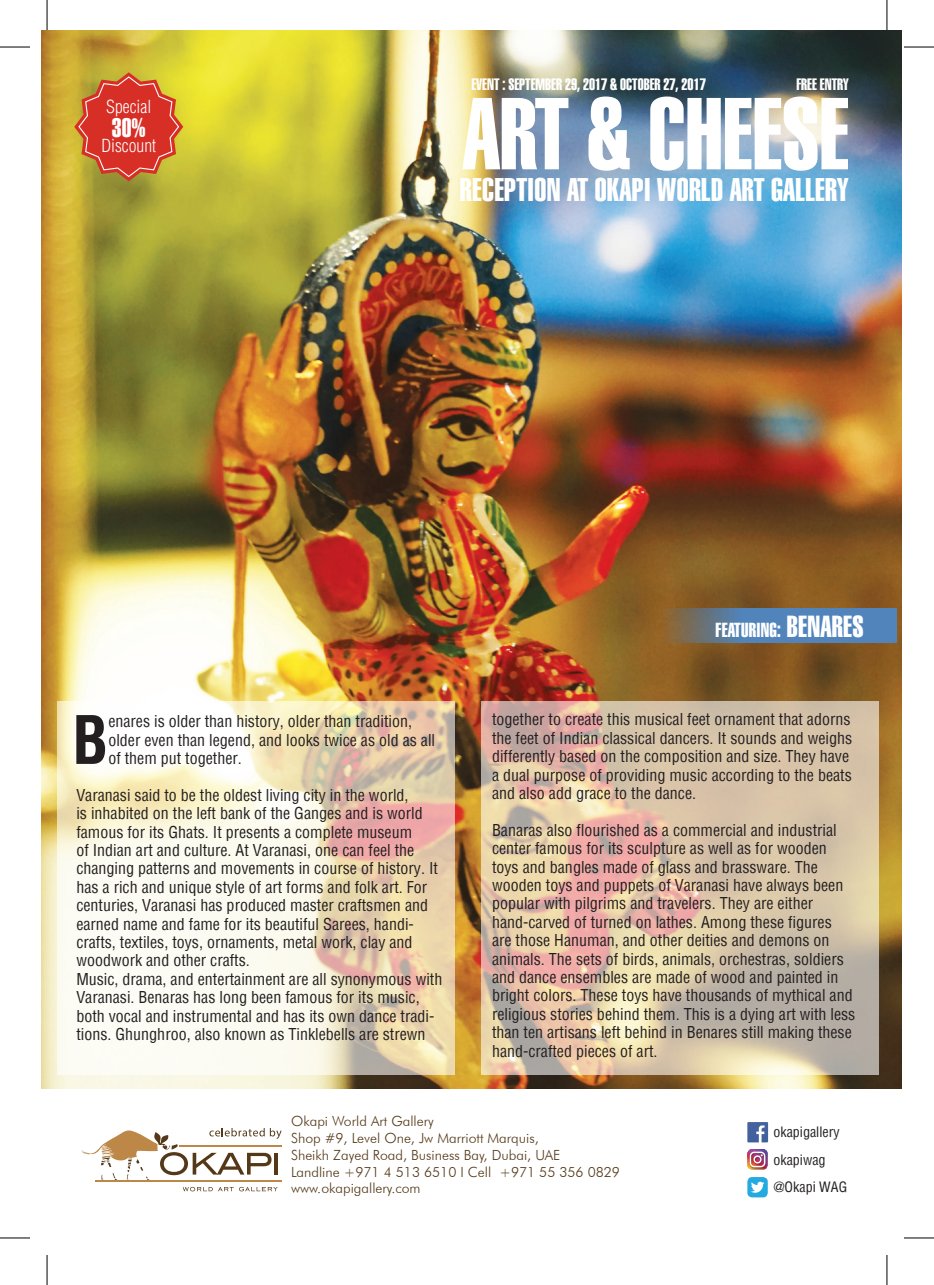
<style>
.page{position:relative;width:934px;height:1285px;background:#fff}
.page>*{position:absolute;margin:0;border:0;box-sizing:border-box;transform-origin:0 0}
.t1{font:100.2px "Helvetica Extra Compressed";color:#fff}
.t2{font:700 condensed 65px "Helvetica";color:#231f20}
.t3{font:32.2px "Helvetica Extra Compressed";letter-spacing:.01em;color:#fff}
.t4{font:26.4px "Helvetica Extra Compressed";color:#fff}
.t5{font:20px "Helvetica Extra Compressed";letter-spacing:.01em;color:#fff}
.t6{font:300 condensed 17.6px "Helvetica";color:#fff}
.t7{font:16.2px "Helvetica Extra Compressed";color:#fff}
.t8{font:condensed 16px/18.4px "Helvetica";color:#231f20}
.t9{font:300 14px/16.8px "Futura BT";color:#543817}
.t10{font:condensed 14px/27px "Helvetica";color:#231f20}
.s1{font-size:30px}
</style>
<div class="page">
<img style="left:41px;top:30px;width:859px;height:1058px">
<svg style="left:183px;top:1187px;width:94px;height:4px"></svg>
<svg style="left:81px;top:1128px;width:200px;height:53px"></svg>
<div style="left:747px;top:1177px;width:20px;height:20px;background:#24aae1;border-radius:5px"></div>
<svg style="left:751px;top:1181px;width:13px;height:11px"></svg>
<img style="left:747px;top:1150px;width:20px;height:19px">
<svg style="left:747px;top:1149px;width:18px;height:18px"></svg>
<svg style="left:747px;top:1122px;width:20px;height:20px"></svg>
<svg style="left:660px;top:608px;width:236px;height:34px;background:#5a7da0"></svg>
<svg style="left:74px;top:72px;width:109px;height:109px;background:#d26332"></svg>
<svg style="left:57px;top:701px;width:397px;height:374px"></svg>
<svg style="left:481px;top:701px;width:397px;height:374px;background:#d9c1a9"></svg>
<hr style="left:0;top:47px;width:30px;height:1px;background:#000">
<hr style="left:903px;top:47px;width:30px;height:1px;background:#000">
<hr style="left:0;top:1237px;width:30px;height:1px;background:#000">
<hr style="left:903px;top:1237px;width:30px;height:1px;background:#000">
<hr style="left:47px;top:0;width:1px;height:30px;background:#000">
<hr style="left:47px;top:1255px;width:1px;height:30px;background:#000">
<hr style="left:886px;top:0;width:1px;height:30px;background:#000">
<hr style="left:886px;top:1255px;width:1px;height:30px;background:#000">
<p class="t6" style="left:106px;top:95px;width:46px">Special</p>
<h3 class="t4" style="left:112px;top:111px;width:35px">30%</h3>
<p class="t6" style="left:101px;top:135px;width:56px">Discount</p>
<p class="t7" style="left:471px;top:75px;width:236px">EVENT : SEPTEMBER 29, 2017 &amp; OCTOBER 27, 2017</p>
<p class="t7" style="left:796px;top:75px;width:54px">FREE ENTRY</p>
<h1 class="t1" style="left:462px;top:73px;width:387px">ART &amp; CHEESE</h1>
<h3 class="t3" style="left:460px;top:170px;width:390px">RECEPTION AT OKAPI WORLD ART GALLERY</h3>
<h2 class="t2" style="left:72px;top:697px;width:38px">B</h2>
<p class="t8" style="left:108px;top:712px;width:328px">enares is older than history, older than tradition, older even than legend, and looks twice as old as all of them put together.</p>
<p class="t8" style="left:76px;top:785px;width:367px">Varanasi said to be the oldest living city in the world,<br>is inhabited on the left bank of the Ganges and is world famous for its Ghats. It presents a complete museum<br>of Indian art and culture. At Varanasi, one can feel the changing patterns and movements in course of history. It has a rich and unique style of art forms and folk art. For centuries, Varanasi has produced master craftsmen and earned name and fame for its beautiful Sarees, handi&shy;crafts, textiles, toys, ornaments, metal work, clay and woodwork and other crafts.<br>Music, drama, and entertainment are all synonymous with Varanasi. Benaras has long been famous for its music, both vocal and instrumental and has its own dance tradi&shy;tions. Ghunghroo, also known as Tinklebells are strewn</p>
<p class="t5" style="left:715px;top:618px;width:149px">FEATURING: <span class="s1">BENARES</span></p>
<p class="t8" style="left:492px;top:710px;width:361px">together to create this musical feet ornament that adorns the feet of Indian classical dancers. It sounds and weighs differently based on the composition and size. They have a dual purpose of providing music according to the beats and also add grace to the dance.</p>
<p class="t8" style="left:492px;top:820px;width:364px">Banaras also flourished as a commercial and industrial center famous for its sculpture as well as for wooden toys and bangles made of glass and brassware. The wooden toys and puppets of Varanasi have always been popular with pilgrims and travelers. They are either hand-carved of turned on lathes. Among these figures are those Hanuman, and other deities and demons on animals. The sets of birds, animals, orchestras, soldiers and dance ensembles are made of wood and painted in bright colors. These toys have thousands of mythical and religious stories behind them. This is a dying art with less than ten artisans left behind in Benares still making these hand-crafted pieces of art.</p>
<p class="t9" style="left:291px;top:1112px;width:330px">Okapi World Art Gallery<br>Shop #9, Level One, Jw Marriott Marquis,<br>Sheikh Zayed Road, Business Bay, Dubai, UAE<br>Landline +971 4 513 6510 I Cell +971 55 356 0829 www.okapigallery.com</p>
<p class="t10" style="left:773px;top:1118px;width:75px">okapigallery okapiwag @Okapi WAG</p>
</div>
